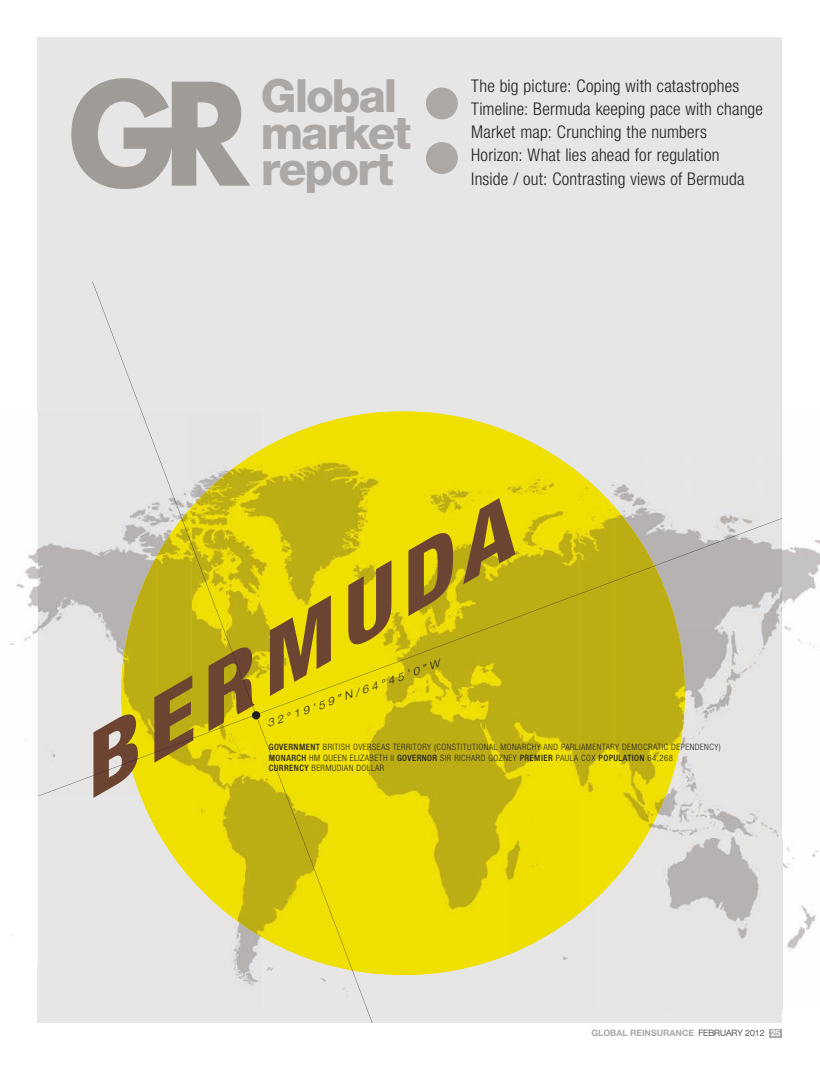
<style>
.page{position:relative;width:820px;height:1068px;background:#fff}
.page>*{position:absolute;margin:0;border:0;box-sizing:border-box;transform-origin:0 0}
.t1{font:italic 800 condensed 79.5px "Helvetica Neue LT Pro";color:#6d4332;scale:1.33 1}
.t2{font:800 45.88px/36.2px "Helvetica Neue LT Pro";letter-spacing:-.045em;color:#aba8a6}
.t3{font:300 condensed 17.5px/23.1px "Helvetica Neue LT Pro";letter-spacing:.01em;color:#231f20}
.t4{font:italic 300 10.62px "Helvetica Neue LT Pro";color:#231f20;scale:1.12 1}
.t5{font:300 condensed 8.75px/10.5px "Helvetica Neue LT Pro";letter-spacing:.05em;color:#231f20}
.t6{font:700 8.75px "Helvetica Neue LT Pro";color:#aba8a6}
.s1{font-weight:500}
.s2{font-weight:300;color:#231f20}
.s3{color:#fff}
</style>
<div class="page">
<div style="left:769px;top:1029px;width:13px;height:9px;background:#aba8a6"></div>
<div style="left:38px;top:38px;width:744px;height:985px;background:#e7e6e6"></div>
<img style="left:9px;top:549px;width:29px;height:461px">
<img style="left:782px;top:539px;width:38px;height:471px">
<img style="left:615px;top:484px;width:19px;height:13px">
<img style="left:620px;top:497px;width:126px;height:21px">
<img style="left:671px;top:799px;width:108px;height:141px">
<img style="left:665px;top:830px;width:6px;height:77px">
<img style="left:372px;top:412px;width:137px;height:520px">
<img style="left:509px;top:432px;width:70px;height:523px">
<img style="left:579px;top:473px;width:36px;height:440px">
<img style="left:614px;top:507px;width:36px;height:373px">
<img style="left:650px;top:796px;width:35px;height:34px">
<img style="left:372px;top:932px;width:137px;height:43px">
<svg style="left:71px;top:78px;width:179px;height:111px"></svg>
<svg style="left:38px;top:518px;width:744px;height:278px"></svg>
<svg style="left:92px;top:281px;width:280px;height:742px"></svg>
<div style="left:426px;top:88px;width:32px;height:31px;background:#aba8a6;border-radius:50%"></div>
<div style="left:426px;top:142px;width:32px;height:32px;background:#aba8a6;border-radius:50%"></div>
<h2 class="t2" style="left:261px;top:83px;width:152px">Global market report</h2>
<h3 class="t3" style="left:471px;top:76px;width:293px">The big picture: Coping with catastrophes Timeline: Bermuda keeping pace with change Market map: Crunching the numbers<br>Horizon: What lies ahead for regulation<br>Inside / out: Contrasting views of Bermuda</h3>
<h1 class="t1" style="left:60px;top:751px;width:372px;rotate:-30deg">BERMUDA</h1>
<p class="t4" style="left:266px;top:720px;width:164px;rotate:-19deg">32°19’59”N/64°45’0”W</p>
<p class="t5" style="left:269px;top:743px;width:453px"><span class="s1">GOVERNMENT</span> BRITISH OVERSEAS TERRITORY (CONSTITUTIONAL MONARCHY AND PARLIAMENTARY DEMOCRATIC DEPENDENCY)<br><span class="s1">MONARCH</span> HM QUEEN ELIZABETH II <span class="s1">GOVERNOR</span> SIR RICHARD GOZNEY <span class="s1">PREMIER</span> PAULA COX <span class="s1">POPULATION</span> 64,268<br><span class="s1">CURRENCY</span> BERMUDIAN DOLLAR</p>
<p class="t6" style="left:592px;top:1029px;width:190px">GLOBAL REINSURANCE <span class="s2">FEBRUARY 2012</span> <span class="s3">25</span></p>
</div>
